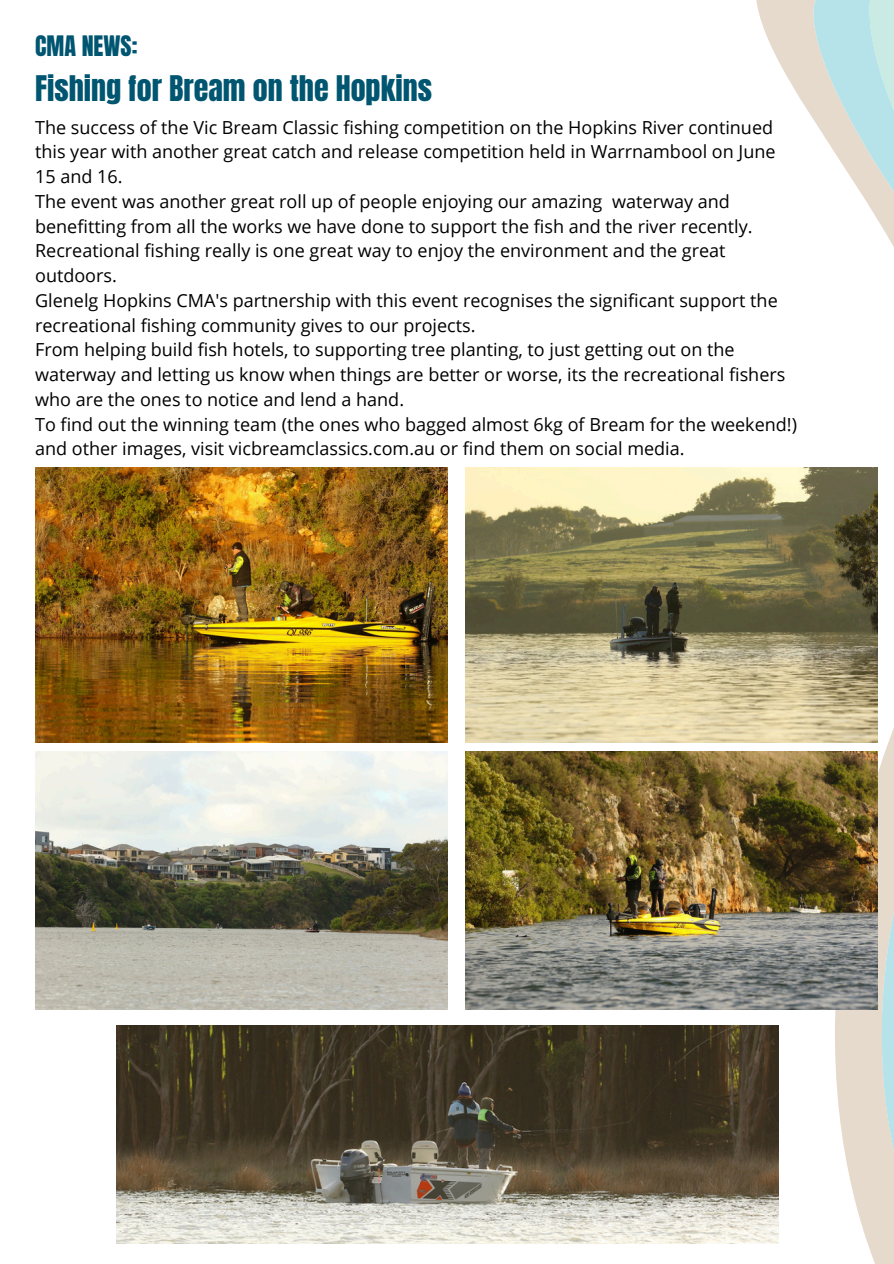
<style>
.page{position:relative;width:894px;height:1264px;background:#fff}
.page>*{position:absolute;margin:0;border:0;box-sizing:border-box;transform-origin:0 0}
.t1{font:30px "Anton";color:#005571}
.t2{font:24px "Anton";color:#005571}
.t3{font:18px/24.8px "Open Sans";color:#000}
</style>
<div class="page">
<svg style="left:756px;top:0;width:55px;height:1244px"></svg>
<svg style="left:811px;top:0;width:56px;height:1241px"></svg>
<svg style="left:867px;top:0;width:26px;height:1263px"></svg>
<img style="left:35px;top:468px;width:412px;height:274px">
<img style="left:465px;top:468px;width:411px;height:274px">
<img style="left:465px;top:751px;width:411px;height:258px">
<img style="left:36px;top:751px;width:411px;height:258px">
<img style="left:116px;top:1025px;width:661px;height:217px">
<h2 class="t2" style="left:35px;top:29px;width:104px">CMA NEWS:</h2>
<h1 class="t1" style="left:35px;top:67px;width:398px">Fishing for Bream on the Hopkins</h1>
<p class="t3" style="left:35px;top:114px;width:741px">The success of the Vic Bream Classic fishing competition on the Hopkins River continued this year with another great catch and release competition held in Warrnambool on June<br>15 and 16.</p>
<p class="t3" style="left:35px;top:188px;width:718px">The event was another great roll up of people enjoying our amazing waterway and benefitting from all the works we have done to support the fish and the river recently.<br>Recreational fishing really is one great way to enjoy the environment and the great outdoors.</p>
<p class="t3" style="left:35px;top:287px;width:744px">Glenelg Hopkins CMA's partnership with this event recognises the significant support the recreational fishing community gives to our projects.</p>
<p class="t3" style="left:35px;top:337px;width:751px">From helping build fish hotels, to supporting tree planting, to just getting out on the waterway and letting us know when things are better or worse, its the recreational fishers who are the ones to notice and lend a hand.</p>
<p class="t3" style="left:35px;top:411px;width:763px">To find out the winning team (the ones who bagged almost 6kg of Bream for the weekend!) and other images, visit vicbreamclassics.com.au or find them on social media.</p>
</div>
